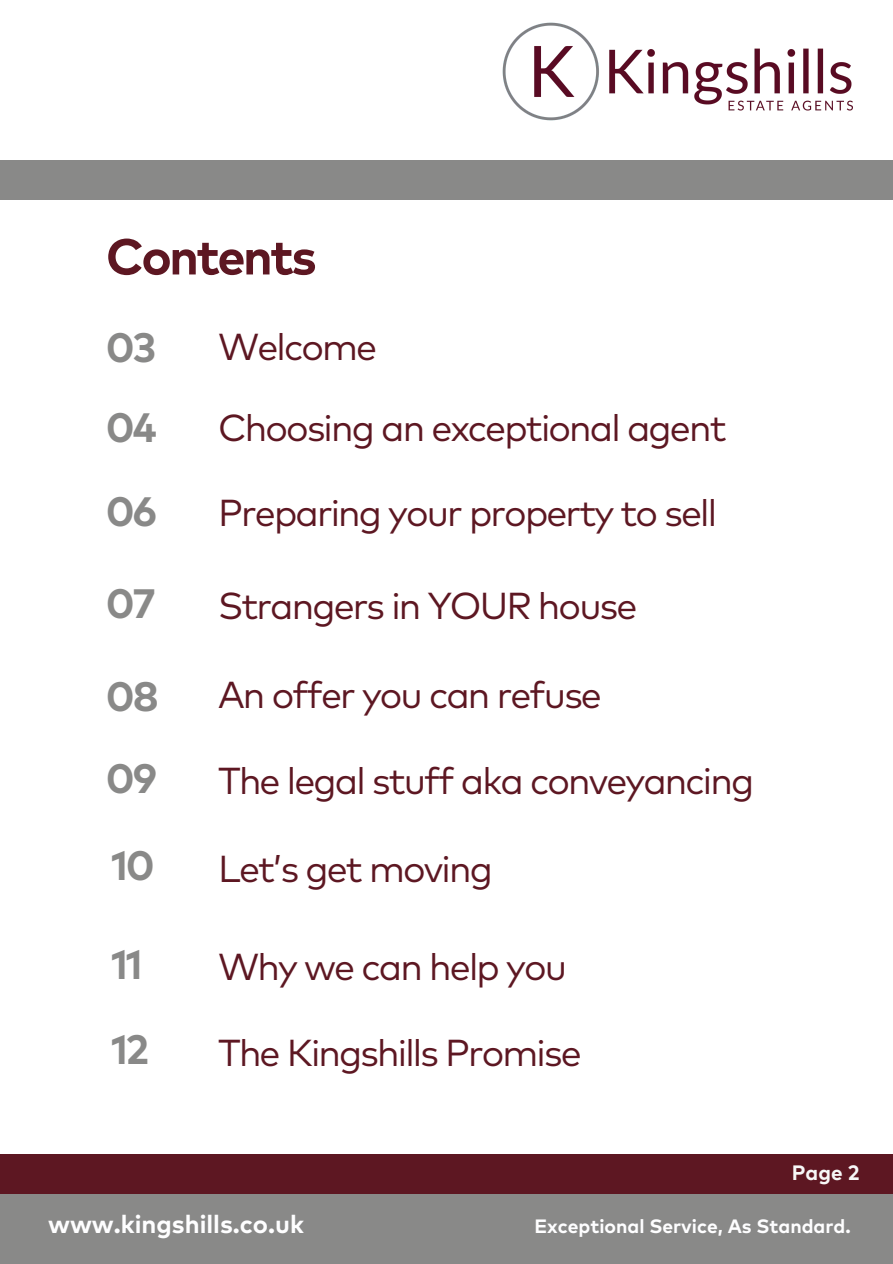
<style>
.page{position:relative;width:893px;height:1264px;background:#fff}
.page>*{position:absolute;margin:0;border:0;box-sizing:border-box;transform-origin:0 0}
.t1{font:700 50.4px "Mark Pro";letter-spacing:-.05em;color:#5d1722}
.t2{font:700 40.95px "Mark Pro";letter-spacing:-.05em;color:#898988}
.t3{font:37.5px "Mark Pro";letter-spacing:-.05em;color:#5d1722}
.t4{font:700 25.35px "Mark Pro";color:#fefeff}
.t5{font:700 20.85px "Mark Pro";color:#f7f7f7}
.t6{font:700 19.35px "Mark Pro";color:#fefeff}
</style>
<div class="page">
<div style="left:0;top:1193px;width:892px;height:70px;background:#898988"></div>
<div style="left:0;top:160px;width:892px;height:39px;background:#898988"></div>
<div style="left:0;top:1154px;width:892px;height:39px;background:#5d1722"></div>
<img style="left:503px;top:22px;width:349px;height:98px">
<p class="t1" style="left:106px;top:235px;width:212px">Contents</p>
<p class="t2" style="left:106px;top:330px;width:52px">03</p>
<p class="t3" style="left:218px;top:330px;width:160px">Welcome</p>
<p class="t2" style="left:106px;top:409px;width:52px">04</p>
<p class="t3" style="left:218px;top:411px;width:510px">Choosing an exceptional agent</p>
<p class="t2" style="left:106px;top:494px;width:53px">06</p>
<p class="t3" style="left:218px;top:496px;width:500px">Preparing your property to sell</p>
<p class="t2" style="left:106px;top:585px;width:51px">07</p>
<p class="t3" style="left:218px;top:589px;width:420px">Strangers in YOUR house</p>
<p class="t2" style="left:106px;top:678px;width:54px">08</p>
<p class="t3" style="left:218px;top:678px;width:385px">An offer you can refuse</p>
<p class="t2" style="left:106px;top:760px;width:53px">09</p>
<p class="t2" style="left:111px;top:848px;width:45px">10</p>
<p class="t3" style="left:218px;top:764px;width:537px">The legal stuff aka conveyancing</p>
<p class="t3" style="left:218px;top:852px;width:276px">Let’s get moving</p>
<p class="t2" style="left:111px;top:946px;width:33px">11</p>
<p class="t3" style="left:218px;top:950px;width:350px">Why we can help you</p>
<p class="t2" style="left:111px;top:1031px;width:39px">12</p>
<p class="t3" style="left:218px;top:1036px;width:365px">The Kingshills Promise</p>
<p class="t5" style="left:791px;top:1163px;width:69px">Page 2</p>
<p class="t4" style="left:48px;top:1213px;width:257px">www.kingshills.co.uk</p>
<p class="t6" style="left:534px;top:1217px;width:318px">Exceptional Service, As Standard.</p>
</div>
